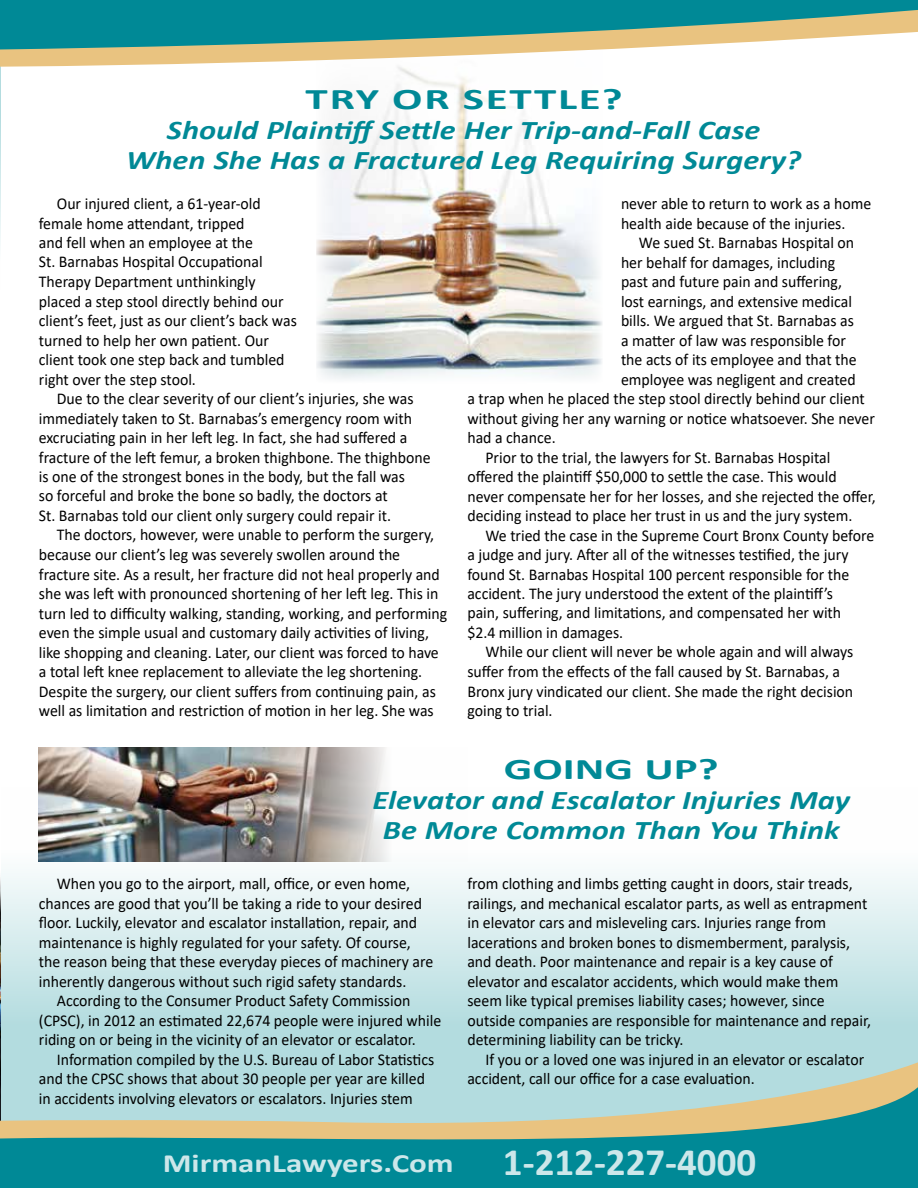
<style>
.page{position:relative;width:918px;height:1188px;background:#fff}
.page>*{position:absolute;margin:0;border:0;box-sizing:border-box;transform-origin:0 0}
.t1{font:700 39px "Calibri";color:#cce7ea}
.t2{font:700 30px "Calibri";letter-spacing:.04em;color:#008996;scale:1.5 1}
.t3{font:italic 700 27px/30px "Calibri";color:#008996;text-align:center;scale:1.2 1}
.t4{font:700 26.4px "Calibri";color:#cce7ea;scale:1.25 1}
.t5{font:16.5px/19.5px "Calibri";color:#000;scale:.96 1}
</style>
<div class="page">
<img style="left:0;top:877px;width:1px;height:180px">
<hr style="left:0;top:27px;width:1px;height:263px;background:#b3dcdf">
<svg style="left:1px;top:788px;width:917px;height:269px"></svg>
<img style="left:316px;top:131px;width:286px;height:248px">
<svg style="left:0;top:0;width:918px;height:131px"></svg>
<svg style="left:0;top:1057px;width:918px;height:131px;background:#71b4b0"></svg>
<img style="left:39px;top:747px;width:429px;height:114px">
<h2 class="t2" style="left:306px;top:78px;width:213px">TRY OR SETTLE?</h2>
<h3 class="t3" style="left:126px;top:115px;width:564px">Should Plaintiff Settle Her Trip-and-Fall Case<br>When She Has a Fractured Leg Requiring Surgery?</h3>
<p class="t5" style="left:39px;top:193px;width:270px;text-indent:18px">Our injured client, a 61-year-old female home attendant, tripped<br>and fell when an employee at the<br>St. Barnabas Hospital Occupational Therapy Department unthinkingly placed a step stool directly behind our client’s feet, just as our client’s back was turned to help her own patient. Our client took one step back and tumbled right over the step stool.</p>
<p class="t5" style="left:39px;top:388px;width:410px;text-indent:18px">Due to the clear severity of our client’s injuries, she was immediately taken to St. Barnabas’s emergency room with excruciating pain in her left leg. In fact, she had suffered a fracture of the left femur, a broken thighbone. The thighbone is one of the strongest bones in the body, but the fall was<br>so forceful and broke the bone so badly, the doctors at<br>St. Barnabas told our client only surgery could repair it.</p>
<p class="t5" style="left:39px;top:525px;width:427px;text-indent:18px">The doctors, however, were unable to perform the surgery, because our client’s leg was severely swollen around the fracture site. As a result, her fracture did not heal properly and she was left with pronounced shortening of her left leg. This in turn led to difficulty walking, standing, working, and performing even the simple usual and customary daily activities of living, like shopping and cleaning. Later, our client was forced to have a total left knee replacement to alleviate the leg shortening.<br>Despite the surgery, our client suffers from continuing pain, as well as limitation and restriction of motion in her leg. She was</p>
<p class="t5" style="left:621px;top:193px;width:262px">never able to return to work as a home health aide because of the injuries.</p>
<p class="t5" style="left:639px;top:232px;width:226px">We sued St. Barnabas Hospital on</p>
<p class="t5" style="left:621px;top:252px;width:225px">her behalf for damages, including</p>
<p class="t5" style="left:621px;top:271px;width:232px">past and future pain and suffering,</p>
<p class="t5" style="left:621px;top:291px;width:242px">lost earnings, and extensive medical</p>
<p class="t5" style="left:621px;top:310px;width:244px">bills. We argued that St. Barnabas as</p>
<p class="t5" style="left:621px;top:330px;width:236px">a matter of law was responsible for</p>
<p class="t5" style="left:621px;top:349px;width:247px">the acts of its employee and that the</p>
<p class="t5" style="left:621px;top:369px;width:246px">employee was negligent and created</p>
<p class="t5" style="left:467px;top:388px;width:416px">a trap when he placed the step stool directly behind our client</p>
<p class="t5" style="left:467px;top:408px;width:426px">without giving her any warning or notice whatsoever. She never</p>
<p class="t5" style="left:467px;top:427px;width:93px">had a chance.</p>
<p class="t5" style="left:485px;top:447px;width:361px">Prior to the trial, the lawyers for St. Barnabas Hospital</p>
<p class="t5" style="left:467px;top:466px;width:386px">offered the plaintiff $50,000 to settle the case. This would</p>
<p class="t5" style="left:467px;top:486px;width:427px">never compensate her for her losses, and she rejected the offer,</p>
<p class="t5" style="left:467px;top:505px;width:403px">deciding instead to place her trust in us and the jury system.</p>
<p class="t5" style="left:485px;top:525px;width:407px">We tried the case in the Supreme Court Bronx County before</p>
<p class="t5" style="left:467px;top:544px;width:398px">a judge and jury. After all of the witnesses testified, the jury</p>
<p class="t5" style="left:467px;top:564px;width:399px">found St. Barnabas Hospital 100 percent responsible for the</p>
<p class="t5" style="left:467px;top:583px;width:383px">accident. The jury understood the extent of the plaintiff’s</p>
<p class="t5" style="left:467px;top:603px;width:391px">pain, suffering, and limitations, and compensated her with</p>
<p class="t5" style="left:467px;top:622px;width:164px">$2.4 million in damages.</p>
<p class="t5" style="left:485px;top:642px;width:385px">While our client will never be whole again and will always</p>
<p class="t5" style="left:467px;top:661px;width:390px">suffer from the effects of the fall caused by St. Barnabas, a</p>
<p class="t5" style="left:467px;top:681px;width:403px">Bronx jury vindicated our client. She made the right decision</p>
<p class="t5" style="left:467px;top:700px;width:90px">going to trial.</p>
<h2 class="t2" style="left:504px;top:748px;width:145px">GOING UP?</h2>
<h3 class="t3" style="left:372px;top:784px;width:400px">Elevator and Escalator Injuries May<br>Be More Common Than You Think</h3>
<p class="t5" style="left:39px;top:874px;width:412px;text-indent:18px">When you go to the airport, mall, office, or even home, chances are good that you’ll be taking a ride to your desired floor. Luckily, elevator and escalator installation, repair, and maintenance is highly regulated for your safety. Of course, the reason being that these everyday pieces of machinery are inherently dangerous without such rigid safety standards.</p>
<p class="t5" style="left:39px;top:991px;width:421px;text-indent:18px">According to the Consumer Product Safety Commission (CPSC), in 2012 an estimated 22,674 people were injured while riding on or being in the vicinity of an elevator or escalator.</p>
<p class="t5" style="left:39px;top:1049px;width:413px;text-indent:18px">Information compiled by the U.S. Bureau of Labor Statistics and the CPSC shows that about 30 people per year are killed in accidents involving elevators or escalators. Injuries stem</p>
<p class="t5" style="left:467px;top:874px;width:422px">from clothing and limbs getting caught in doors, stair treads, railings, and mechanical escalator parts, as well as entrapment in elevator cars and misleveling cars. Injuries range from lacerations and broken bones to dismemberment, paralysis, and death. Poor maintenance and repair is a key cause of elevator and escalator accidents, which would make them seem like typical premises liability cases; however, since outside companies are responsible for maintenance and repair, determining liability can be tricky.</p>
<p class="t5" style="left:467px;top:1049px;width:415px;text-indent:18px">If you or a loved one was injured in an elevator or escalator accident, call our office for a case evaluation.</p>
<h3 class="t4" style="left:163px;top:1145px;width:234px">MirmanLawyers.Com</h3>
<h1 class="t1" style="left:503px;top:1134px;width:255px">1-212-227-4000</h1>
</div>
